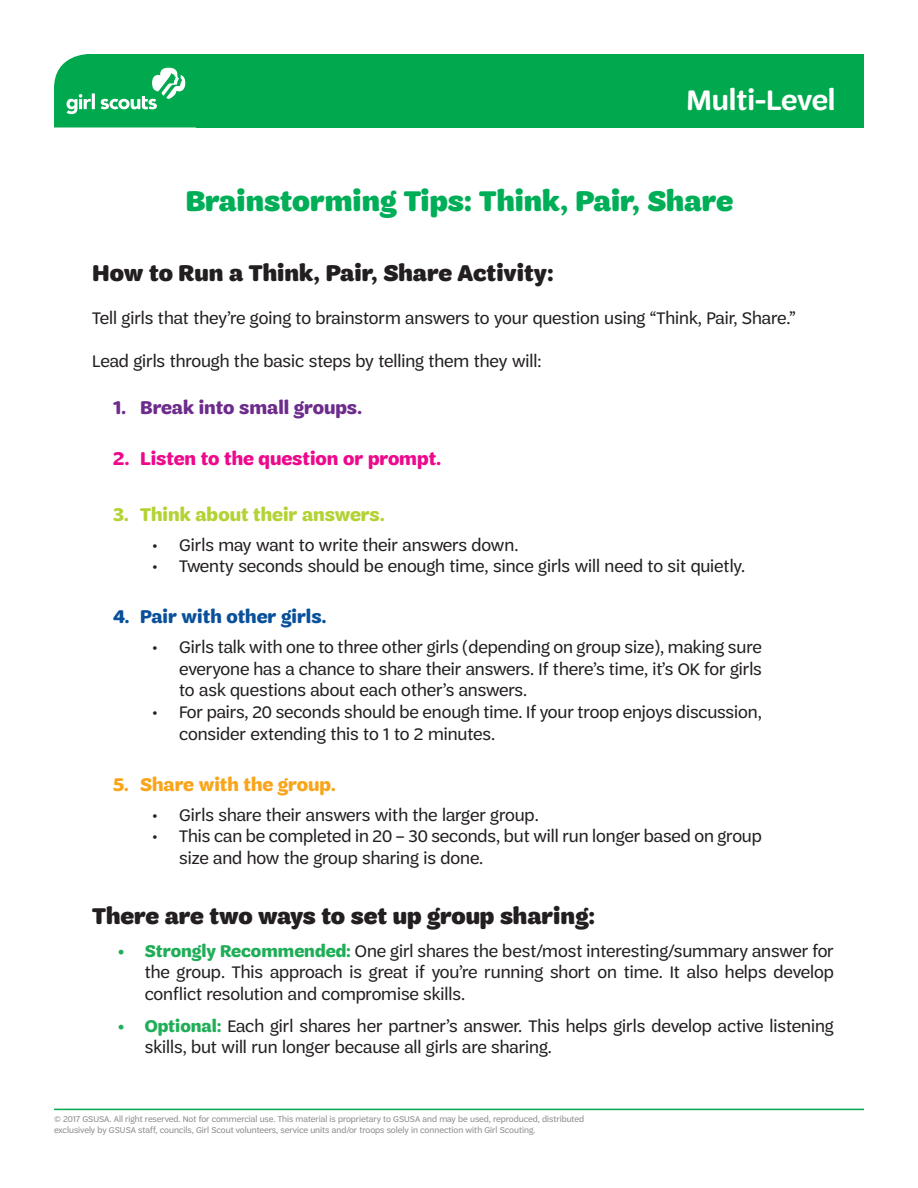
<style>
.page{position:relative;width:918px;height:1188px;background:#fff}
.page>*{position:absolute;margin:0;border:0;box-sizing:border-box;transform-origin:0 0}
.t1{font:900 30px "Trefoil Sans";color:#00ae58}
.t2{font:600 30px "Trefoil Sans";color:#fff}
.t3{font:900 24px "Trefoil Sans";color:#231f20}
.t4{font:700 19.5px "Trefoil Sans";color:#ed088c}
.t5{font:700 19.5px "Trefoil Sans";color:#b3d234}
.t6{font:700 19.5px "Trefoil Sans";color:#6d2c8d}
.t7{font:700 19.5px "Trefoil Sans";color:#09509a}
.t8{font:700 19.5px "Trefoil Sans";color:#f9a51b}
.t9{font:18px/21.6px "Trefoil Sans";color:#231f20}
.t10{font:9px/10.8px "Trefoil Sans";color:#8a8c8f}
.s1{font-weight:700;color:#1fae57}
</style>
<div class="page">
<hr style="left:54px;top:1109px;width:810px;height:1px;background:#00a94e">
<div style="left:196px;top:54px;width:668px;height:74px;background:#00a94e"></div>
<svg style="left:54px;top:54px;width:142px;height:74px;background:#23b466"></svg>
<h1 class="t2" style="left:686px;top:83px;width:151px">Multi-Level</h1>
<p class="t1" style="left:185px;top:184px;width:549px">Brainstorming Tips: Think, Pair, Share</p>
<p class="t3" style="left:92px;top:259px;width:463px">How to Run a Think, Pair, Share Activity:</p>
<p class="t9" style="left:92px;top:307px;width:705px">Tell girls that they’re going to brainstorm answers to your question using “Think, Pair, Share.”</p>
<p class="t9" style="left:92px;top:350px;width:451px">Lead girls through the basic steps by telling them they will:</p>
<p class="t6" style="left:113px;top:397px;width:251px">1. Break into small groups.</p>
<p class="t4" style="left:113px;top:448px;width:330px">2. Listen to the question or prompt.</p>
<p class="t5" style="left:113px;top:503px;width:273px">3. Think about their answers.</p>
<p class="t9" style="left:152px;top:534px;width:368px">• Girls may want to write their answers down.</p>
<p class="t9" style="left:152px;top:556px;width:595px">• Twenty seconds should be enough time, since girls will need to sit quietly.</p>
<p class="t7" style="left:113px;top:606px;width:215px">4. Pair with other girls.</p>
<p class="t9" style="left:179px;top:637px;width:584px;text-align:justify;text-indent:-27px">• Girls talk with one to three other girls (depending on group size), making sure everyone has a chance to share their answers. If there’s time, it’s OK for girls to ask questions about each other’s answers.</p>
<p class="t9" style="left:179px;top:701px;width:584px;text-indent:-27px">• For pairs, 20 seconds should be enough time. If your troop enjoys discussion, consider extending this to 1 to 2 minutes.</p>
<p class="t8" style="left:113px;top:773px;width:224px">5. Share with the group.</p>
<p class="t9" style="left:152px;top:804px;width:388px">• Girls share their answers with the larger group.</p>
<p class="t9" style="left:179px;top:826px;width:584px;text-indent:-27px">• This can be completed in 20 – 30 seconds, but will run longer based on group size and how the group sharing is done.</p>
<p class="t3" style="left:92px;top:902px;width:504px">There are two ways to set up group sharing:</p>
<p class="t9" style="left:145px;top:940px;width:691px;text-align:justify;text-indent:-27px"><span class="s1">• Strongly Recommended:</span> One girl shares the best/most interesting/summary answer for the group. This approach is great if you’re running short on time. It also helps develop conflict resolution and compromise skills.</p>
<p class="t9" style="left:145px;top:1015px;width:691px;text-indent:-27px"><span class="s1">• Optional:</span> Each girl shares her partner’s answer. This helps girls develop active listening skills, but will run longer because all girls are sharing.</p>
<p class="t10" style="left:54px;top:1114px;width:532px">© 2017 GSUSA. All right reserved. Not for commercial use. This material is proprietary to GSUSA and may be used, reproduced, distributed exclusively by GSUSA staff, councils, Girl Scout volunteers, service units and/or troops solely in connection with Girl Scouting.</p>
</div>
